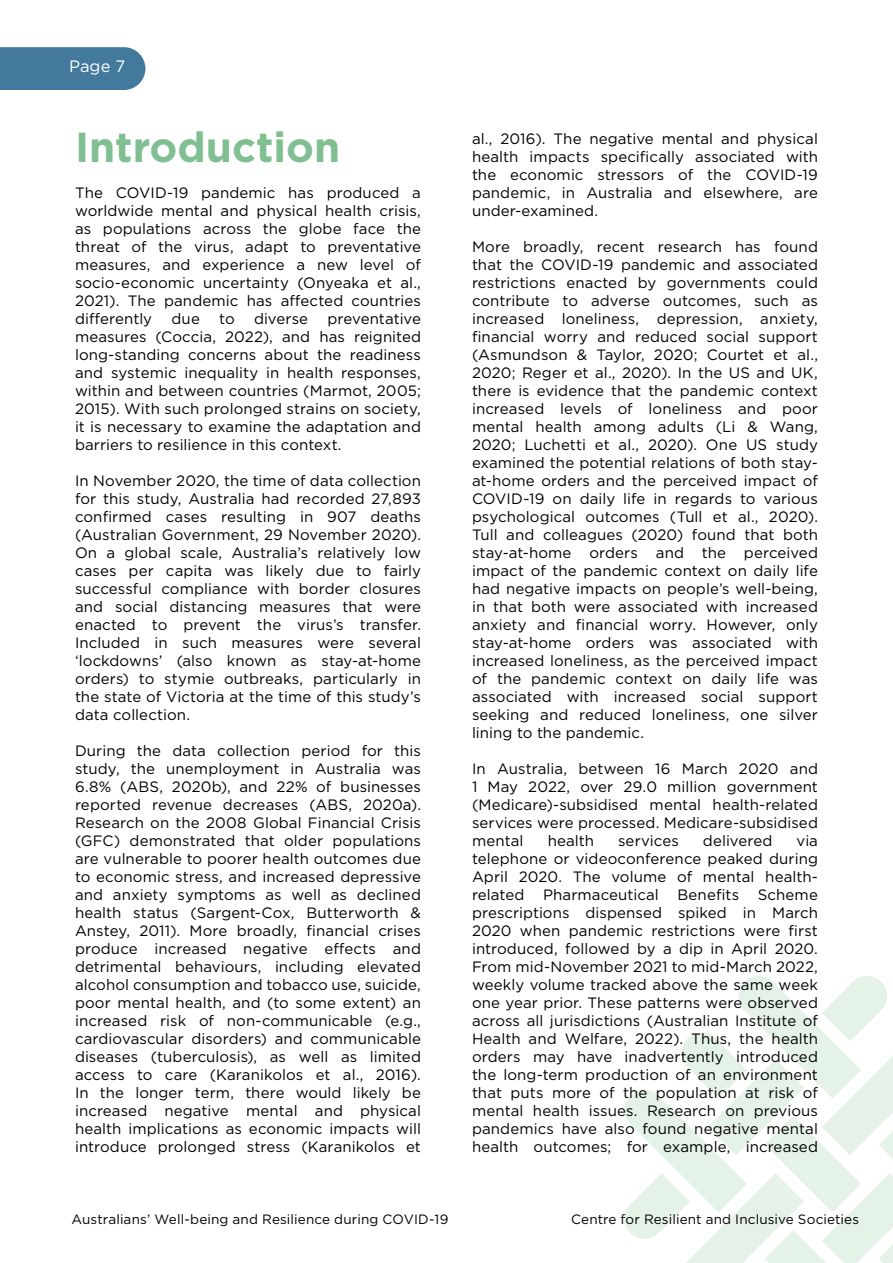
<style>
.page{position:relative;width:893px;height:1263px;background:#fff}
.page>*{position:absolute;margin:0;border:0;box-sizing:border-box;transform-origin:0 0}
.Heading_1{font:700 42px "Gotham";color:#80bf91}
.t1{font:16.5px "Gotham";color:#fff}
.t2{font:15px/18px "Gotham";letter-spacing:.005em;color:#000;text-align:justify}
.t3{font:13.5px "Gotham";letter-spacing:.01em;color:#000}
</style>
<div class="page">
<svg style="left:626px;top:976px;width:267px;height:287px"></svg>
<div style="left:0;top:47px;width:145px;height:43px;background:#42799d"></div>
<p class="t1" style="left:69px;top:56px;width:58px">Page 7</p>
<h2 class="Heading_1" style="left:75px;top:119px;width:267px">Introduction</h2>
<p class="t2" style="left:75px;top:183px;width:347px">The COVID-19 pandemic has produced a worldwide mental and physical health crisis, as populations across the globe face the threat of the virus, adapt to preventative measures, and experience a new level of socio-economic uncertainty (Onyeaka et al., 2021). The pandemic has affected countries differently</p>
<p class="t2" style="left:172px;top:309px;width:30px">due</p>
<p class="t2" style="left:219px;top:309px;width:17px">to</p>
<p class="t2" style="left:254px;top:309px;width:56px">diverse</p>
<p class="t2" style="left:75px;top:309px;width:347px;text-indent:252px">preventative measures (Coccia, 2022), and has reignited long-standing concerns about the readiness and systemic inequality in health responses, within and between countries (Marmot, 2005; 2015). With such prolonged strains on society, it is necessary to examine the adaptation and barriers to resilience in this context.</p>
<p class="t2" style="left:75px;top:471px;width:347px">In November 2020, the time of data collection for this study, Australia had recorded 27,893 confirmed cases resulting in 907 deaths (Australian Government, 29 November 2020).<br>On a global scale, Australia’s relatively low cases per capita was likely due to fairly successful compliance with border closures and social distancing measures that were enacted to prevent the virus’s transfer.<br>Included in such measures were several ‘lockdowns’ (also known as stay-at-home orders) to stymie outbreaks, particularly in the state of Victoria at the time of this study’s data collection.</p>
<p class="t2" style="left:75px;top:741px;width:347px">During the data collection period for this study, the unemployment in Australia was 6.8% (ABS, 2020b), and 22% of businesses reported revenue decreases (ABS, 2020a).<br>Research on the 2008 Global Financial Crisis (GFC) demonstrated that older populations are vulnerable to poorer health outcomes due to economic stress, and increased depressive and anxiety symptoms as well as declined health status (Sargent-Cox, Butterworth &amp; Anstey, 2011). More broadly, financial crises produce increased negative effects and detrimental behaviours, including elevated alcohol consumption and tobacco use, suicide, poor mental health, and (to some extent) an increased risk of non-communicable (e.g., cardiovascular disorders) and communicable diseases (tuberculosis), as well as limited access to care (Karanikolos et al., 2016).<br>In the longer term, there would likely be increased negative mental and physical health implications as economic impacts will introduce prolonged stress (Karanikolos et</p>
<p class="t2" style="left:472px;top:129px;width:347px">al., 2016). The negative mental and physical health impacts specifically associated with the economic stressors of the COVID-19 pandemic, in Australia and elsewhere, are under-examined.</p>
<p class="t2" style="left:472px;top:237px;width:347px">More broadly, recent research has found that the COVID-19 pandemic and associated restrictions enacted by governments could contribute to adverse outcomes, such as increased loneliness, depression, anxiety, financial worry and reduced social support (Asmundson &amp; Taylor, 2020; Courtet et al., 2020; Reger et al., 2020). In the US and UK, there is evidence that the pandemic context increased levels of loneliness and poor mental health among adults (Li &amp; Wang, 2020; Luchetti et al., 2020). One US study examined the potential relations of both stay&shy;at-home orders and the perceived impact of COVID-19 on daily life in regards to various psychological outcomes (Tull et al., 2020).<br>Tull and colleagues (2020) found that both stay-at-home orders and the perceived impact of the pandemic context on daily life had negative impacts on people’s well-being, in that both were associated with increased anxiety and financial worry. However, only stay-at-home orders was associated with increased loneliness, as the perceived impact of the pandemic context on daily life was associated with increased social support seeking and reduced loneliness, one silver lining to the pandemic.</p>
<p class="t2" style="left:472px;top:759px;width:347px">In Australia, between 16 March 2020 and 1 May 2022, over 29.0 million government (Medicare)-subsidised mental health-related services were processed. Medicare-subsidised mental</p>
<p class="t2" style="left:548px;top:831px;width:48px">health</p>
<p class="t2" style="left:618px;top:831px;width:62px">services</p>
<p class="t2" style="left:703px;top:831px;width:71px">delivered</p>
<p class="t2" style="left:472px;top:831px;width:347px;text-indent:325px">via telephone or videoconference peaked during April 2020. The volume of mental health&shy;related Pharmaceutical Benefits Scheme prescriptions dispensed spiked in March 2020 when pandemic restrictions were first introduced, followed by a dip in April 2020.<br>From mid-November 2021 to mid-March 2022, weekly volume tracked above the same week one year prior. These patterns were observed across all jurisdictions (Australian Institute of Health and Welfare, 2022). Thus, the health orders may have inadvertently introduced the long-term production of an environment that puts more of the population at risk of mental health issues. Research on previous pandemics have also found negative mental health outcomes; for example, increased</p>
<p class="t3" style="left:71px;top:1211px;width:378px">Australians’ Well-being and Resilience during COVID-19</p>
<p class="t3" style="left:571px;top:1211px;width:290px">Centre for Resilient and Inclusive Societies</p>
</div>
